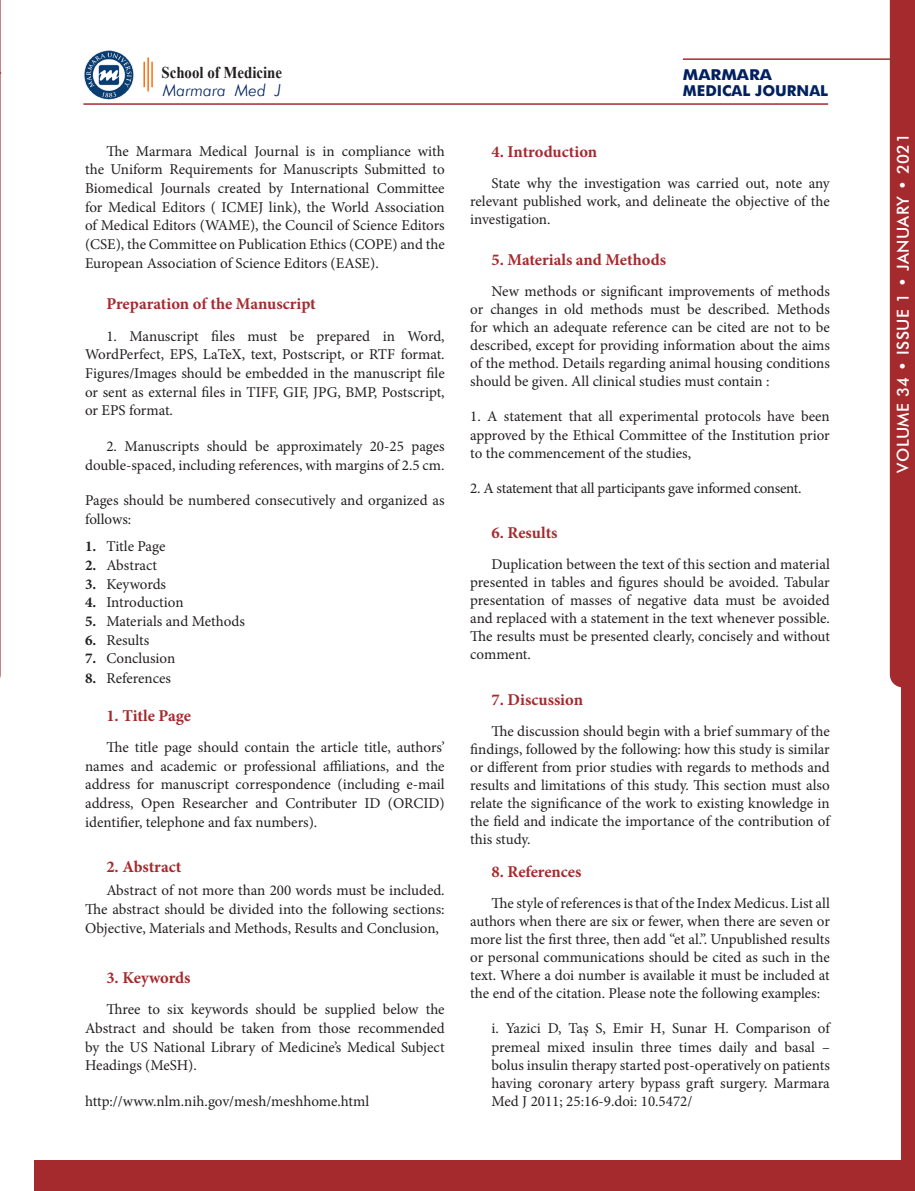
<style>
.page{position:relative;width:915px;height:1191px;background:#fff}
.page>*{position:absolute;margin:0;border:0;box-sizing:border-box;transform-origin:0 0}
.t1{font:700 16.5px "Minion Pro";color:#a52a2e}
.t2{font:500 16.5px "Futura BT";letter-spacing:.03em;color:#fff}
.t3{font:700 16.5px "Times New Roman";color:#231f20;scale:.9 1}
.t4{font:italic 300 16.5px "Futura BT";color:#002060}
.Mnormal_tr{font:15px/18.1px "Minion Pro";letter-spacing:-.005em;color:#231f20;text-align:justify}
.t5{font:700 15px/16.5px "Futura BT";color:#002060;scale:1.12 1}
.s1{font-weight:700}
</style>
<div class="page">
<hr style="left:83px;top:103px;width:744px;height:2px;background:#a72b30">
<hr style="left:682px;top:58px;width:231px;height:2px;background:#a72b30">
<img style="left:84px;top:50px;width:50px;height:50px">
<hr style="left:147px;top:57px;width:2px;height:34px;background:#ff6d10">
<hr style="left:143px;top:62px;width:2px;height:25px;background:#ff6d10">
<hr style="left:151px;top:62px;width:2px;height:25px;background:#ff6d10">
<div style="left:34px;top:1160px;width:880px;height:31px;background:#a52a2e"></div>
<div style="left:889px;top:0;width:25px;height:687px;background:#a52a2e"></div>
<div style="left:901px;top:663px;width:13px;height:497px;background:#a52a2e"></div>
<hr style="left:0;top:663px;width:1px;height:519px;background:#a52a2e">
<svg style="left:0;top:0;width:1px;height:687px"></svg>
<p class="t3" style="left:161px;top:61px;width:135px">School of Medicine</p>
<p class="t4" style="left:163px;top:80px;width:120px">Marmara Med J</p>
<p class="Mnormal_tr" style="left:85px;top:141px;width:361px;line-height:18.6px;text-indent:21px">The Marmara Medical Journal is in compliance with the Uniform Requirements for Manuscripts Submitted to Biomedical Journals created by International Committee for Medical Editors ( ICMEJ link), the World Association of Medical Editors (WAME), the Council of Science Editors (CSE), the Committee on Publication Ethics (COPE) and the European Association of Science Editors (EASE).</p>
<h2 class="t1" style="left:106px;top:292px;width:211px">Preparation of the Manuscript</h2>
<p class="Mnormal_tr" style="left:85px;top:326px;width:361px;line-height:18.6px;text-indent:21px">1. Manuscript files must be prepared in Word, WordPerfect, EPS, LaTeX, text, Postscript, or RTF format.<br>Figures/Images should be embedded in the manuscript file or sent as external files in TIFF, GIF, JPG, BMP, Postscript, or EPS format.</p>
<p class="Mnormal_tr" style="left:85px;top:437px;width:361px;line-height:18.6px;text-align:right">2. Manuscripts should be approximately 20-25 pages double-spaced, including references, with margins of 2.5 cm.</p>
<p class="Mnormal_tr" style="left:85px;top:491px;width:361px;line-height:18.6px">Pages should be numbered consecutively and organized as follows:</p>
<p class="Mnormal_tr" style="left:85px;top:537px;width:82px"><span class="s1">1.</span> Title Page</p>
<p class="Mnormal_tr" style="left:85px;top:556px;width:74px"><span class="s1">2.</span> Abstract</p>
<p class="Mnormal_tr" style="left:85px;top:575px;width:82px"><span class="s1">3.</span> Keywords</p>
<p class="Mnormal_tr" style="left:85px;top:593px;width:100px"><span class="s1">4.</span> Introduction</p>
<p class="Mnormal_tr" style="left:85px;top:612px;width:161px"><span class="s1">5.</span> Materials and Methods</p>
<p class="Mnormal_tr" style="left:85px;top:631px;width:66px"><span class="s1">6.</span> Results</p>
<p class="Mnormal_tr" style="left:85px;top:649px;width:92px"><span class="s1">7.</span> Conclusion</p>
<p class="Mnormal_tr" style="left:85px;top:669px;width:87px"><span class="s1">8.</span> References</p>
<h2 class="t1" style="left:106px;top:703px;width:86px">1. Title Page</h2>
<p class="Mnormal_tr" style="left:85px;top:738px;width:361px;line-height:18.6px;text-indent:21px">The title page should contain the article title, authors’ names and academic or professional affiliations, and the address for manuscript correspondence (including e-mail address, Open Researcher and Contributer ID (ORCID) identifier, telephone and fax numbers).</p>
<h2 class="t1" style="left:106px;top:855px;width:76px">2. Abstract</h2>
<p class="Mnormal_tr" style="left:85px;top:881px;width:361px;line-height:18.6px;text-indent:21px">Abstract of not more than 200 words must be included.<br>The abstract should be divided into the following sections:<br>Objective, Materials and Methods, Results and Conclusion,</p>
<h2 class="t1" style="left:106px;top:965px;width:86px">3. Keywords</h2>
<p class="Mnormal_tr" style="left:85px;top:1000px;width:361px;line-height:18.6px;text-indent:21px">Three to six keywords should be supplied below the Abstract and should be taken from those recommended by the US National Library of Medicine’s Medical Subject Headings (MeSH).</p>
<p class="Mnormal_tr" style="left:85px;top:1092px;width:286px">http://www.nlm.nih.gov/mesh/meshhome.html</p>
<p class="t5" style="left:682px;top:66px;width:131px">MARMARA<br>MEDICAL JOURNAL</p>
<h2 class="t1" style="left:491px;top:140px;width:107px">4. Introduction</h2>
<p class="Mnormal_tr" style="left:470px;top:174px;width:361px;text-indent:21px">State why the investigation was carried out, note any relevant published work, and delineate the objective of the investigation.</p>
<h2 class="t1" style="left:491px;top:248px;width:176px">5. Materials and Methods</h2>
<p class="Mnormal_tr" style="left:470px;top:282px;width:361px;text-indent:21px">New methods or significant improvements of methods or changes in old methods must be described. Methods for which an adequate reference can be cited are not to be described, except for providing information about the aims of the method. Details regarding animal housing conditions should be given. All clinical studies must contain :</p>
<p class="Mnormal_tr" style="left:470px;top:407px;width:361px">1. A statement that all experimental protocols have been approved by the Ethical Committee of the Institution prior to the commencement of the studies,</p>
<p class="Mnormal_tr" style="left:470px;top:479px;width:332px">2. A statement that all participants gave informed consent.</p>
<h2 class="t1" style="left:491px;top:521px;width:67px">6. Results</h2>
<p class="Mnormal_tr" style="left:470px;top:555px;width:361px;text-indent:21px">Duplication between the text of this section and material presented in tables and figures should be avoided. Tabular presentation of masses of negative data must be avoided and replaced with a statement in the text whenever possible.<br>The results must be presented clearly, concisely and without comment.</p>
<h2 class="t1" style="left:491px;top:687px;width:93px">7. Discussion</h2>
<p class="Mnormal_tr" style="left:470px;top:721px;width:361px;text-indent:21px">The discussion should begin with a brief summary of the findings, followed by the following: how this study is similar or different from prior studies with regards to methods and results and limitations of this study. This section must also relate the significance of the work to existing knowledge in the field and indicate the importance of the contribution of this study.</p>
<h2 class="t1" style="left:491px;top:859px;width:91px">8. References</h2>
<p class="Mnormal_tr" style="left:470px;top:893px;width:361px;text-indent:21px">The style of references is that of the Index Medicus. List all authors when there are six or fewer, when there are seven or more list the first three, then add “et al.”. Unpublished results or personal communications should be cited as such in the text. Where a doi number is available it must be included at the end of the citation. Please note the following examples:</p>
<p class="Mnormal_tr" style="left:491px;top:1019px;width:340px">i. Yazici D, Taş S, Emir H, Sunar H. Comparison of premeal mixed insulin three times daily and basal – bolus insulin therapy started post-operatively on patients having coronary artery bypass graft surgery. Marmara Med J 2011; 25:16-9.doi: 10.5472/</p>
<p class="t2" style="left:892px;top:472px;width:341px;rotate:-90deg">VOLUME 34 • ISSUE 1 • JANUARY • 2021</p>
</div>
